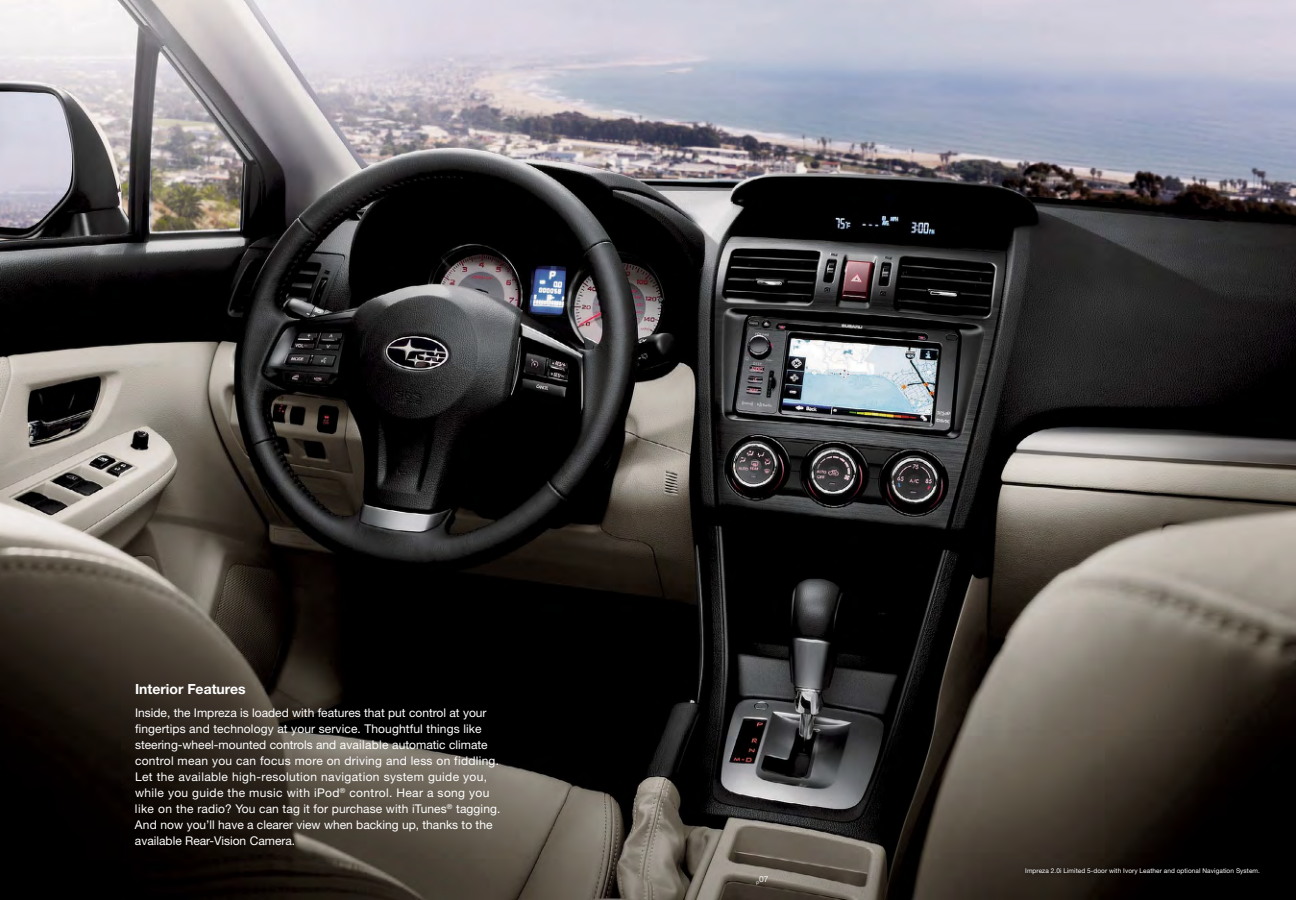
<style>
.page{position:relative;width:1296px;height:900px;background:#fff}
.page>*{position:absolute;margin:0;border:0;box-sizing:border-box;transform-origin:0 0}
.Feature{font:700 14px "Helvetica Neue LT Pro";color:#fff}
.Feature-2{font:12px/16px "Helvetica Neue LT Pro";letter-spacing:.01em;color:#fff}
.t1{font:8.5px "Helvetica Neue LT Pro";color:#fff}
.Feature-3{font:6.5px "Helvetica Neue LT Pro";letter-spacing:.01em;color:#fff}
</style>
<div class="page">
<img style="left:0;top:0;width:1296px;height:900px">
<div style="left:1021px;top:864px;width:243px;height:15px;background:#000;opacity:.25"></div>
<p class="Feature" style="left:135px;top:680px;width:112px">Interior Features</p>
<p class="Feature-2" style="left:135px;top:704px;width:367px">Inside, the Impreza is loaded with features that put control at your fingertips and technology at your service. Thoughtful things like steering-wheel-mounted controls and available automatic climate control mean you can focus more on driving and less on fiddling.<br>Let the available high-resolution navigation system guide you, while you guide the music with iPod<sup>®</sup> control. Hear a song you like on the radio? You can tag it for purchase with iTunes<sup>®</sup> tagging.<br>And now you’ll have a clearer view when backing up, thanks to the available Rear-Vision Camera.</p>
<p class="t1" style="left:756px;top:874px;width:14px"><sub>P</sub>07</p>
<p class="Feature-3" style="left:1025px;top:867px;width:236px">Impreza 2.0i Limited 5-door with Ivory Leather and optional Navigation System.</p>
</div>
